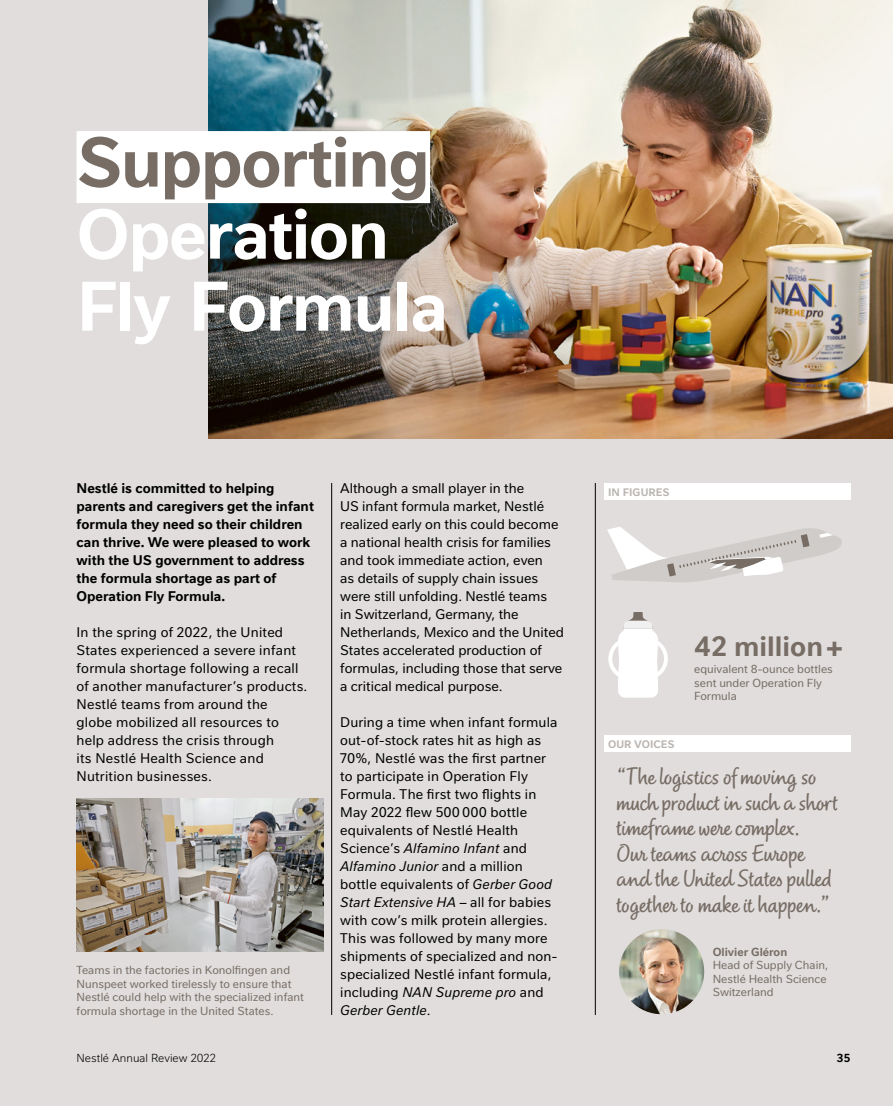
<style>
.page{position:relative;width:893px;height:1106px;background:#e0dddc}
.page>*{position:absolute;margin:0;border:0;box-sizing:border-box;transform-origin:0 0}
.t1{font:700 67.5px/72px "Nestle Text OTF";letter-spacing:-.025em;color:#fff}
.t2{font:700 67.5px "Nestle Text OTF";letter-spacing:-.025em;color:#776d65}
.t3{font:700 27px "Nestle Text OTF";color:#776d65}
.t4{font:25.5px/25.5px "Nestle Script OTF";color:#776d65}
.t5{font:13.5px/18px "Nestle Text OTF";letter-spacing:.01em;color:#000}
.t6{font:700 13.5px/18px "Nestle Text OTF";color:#000}
.t7{font:11.25px/13.5px "Nestle Text OTF";color:#776d65}
.t8{font:300 11.25px "Nestle Text OTF";color:#000}
.t9{font:700 11.25px "Nestle Text OTF";color:#776d65}
.t10{font:700 11.25px "Nestle Text OTF";color:#000}
.t11{font:700 10.5px "Nestle Text OTF";color:#bbb6b2}
.s1{font-style:italic}
</style>
<div class="page">
<svg style="left:607px;top:527px;width:235px;height:55px"></svg>
<svg style="left:618px;top:612px;width:40px;height:85px"></svg>
<div style="left:608px;top:637px;width:43px;height:43px;border:4px solid #fff;border-radius:50%"></div>
<div style="left:625px;top:637px;width:43px;height:43px;border:4px solid #fff;border-radius:50%"></div>
<img style="left:619px;top:929px;width:85px;height:85px;border-radius:43px">
<img style="left:208px;top:0;width:685px;height:439px">
<img style="left:77px;top:799px;width:246px;height:152px">
<hr style="left:331px;top:483px;width:1px;height:532px;background:#000">
<hr style="left:595px;top:483px;width:1px;height:532px;background:#000">
<div style="left:604px;top:735px;width:246px;height:17px;background:#fff"></div>
<div style="left:604px;top:483px;width:246px;height:17px;background:#fff"></div>
<div style="left:77px;top:131px;width:353px;height:72px;background:#fff"></div>
<h1 class="t2" style="left:77px;top:112px;width:355px">Supporting</h1>
<h1 class="t1" style="left:77px;top:194px;width:373px">Operation<br>Fly Formula</h1>
<p class="t6" style="left:77px;top:478px;width:239px">Nestlé is committed to helping parents and caregivers get the infant formula they need so their children can thrive. We were pleased to work with the US government to address the formula shortage as part of<br>Operation Fly Formula.</p>
<p class="t5" style="left:77px;top:622px;width:232px">In the spring of 2022, the United<br>States experienced a severe infant formula shortage following a recall of another manufacturer’s products.<br>Nestlé teams from around the<br>globe mobilized all resources to help address the crisis through<br>its Nestlé Health Science and<br>Nutrition businesses.</p>
<p class="t7" style="left:77px;top:963px;width:229px">Teams in the factories in Konolfingen and Nunspeet worked tirelessly to ensure that Nestlé could help with the specialized infant formula shortage in the United States.</p>
<p class="t5" style="left:340px;top:478px;width:225px">Although a small player in the<br>US infant formula market, Nestlé realized early on this could become a national health crisis for families and took immediate action, even<br>as details of supply chain issues were still unfolding. Nestlé teams<br>in Switzerland, Germany, the Netherlands, Mexico and the United States accelerated production of formulas, including those that serve a critical medical purpose.</p>
<p class="t5" style="left:340px;top:712px;width:219px">During a time when infant formula out-of-stock rates hit as high as<br>70%, Nestlé was the first partner to participate in Operation Fly<br>Formula. The first two flights in<br>May 2022 flew 500000 bottle equivalents of Nestlé Health<br>Science’s <span class="s1">Alfamino Infant</span> and<br><span class="s1">Alfamino Junior</span> and a million bottle equivalents of <span class="s1">Gerber Good<br>Start Extensive HA</span> – all for babies with cow’s milk protein allergies.<br>This was followed by many more shipments of specialized and non&shy;specialized Nestlé infant formula, including <span class="s1">NAN Supreme pro</span> and<br><span class="s1">Gerber Gentle</span>.</p>
<p class="t11" style="left:608px;top:484px;width:63px">IN FIGURES</p>
<h2 class="t3" style="left:694px;top:626px;width:150px">42 million+</h2>
<p class="t7" style="left:694px;top:662px;width:140px">equivalent 8-ounce bottles sent under Operation Fly<br>Formula</p>
<p class="t11" style="left:608px;top:736px;width:68px">OUR VOICES</p>
<h3 class="t4" style="left:617px;top:763px;width:223px">“The logistics of moving so much product in such a short timeframe were complex.<br>Our teams across Europe and the United States pulled together to make it happen.”</h3>
<p class="t9" style="left:713px;top:943px;width:76px">Olivier Gléron</p>
<p class="t7" style="left:713px;top:957px;width:117px">Head of Supply Chain,<br>Nestlé Health Science<br>Switzerland</p>
<p class="t8" style="left:77px;top:1050px;width:141px">Nestlé Annual Review 2022</p>
<p class="t10" style="left:837px;top:1049px;width:15px">35</p>
</div>
